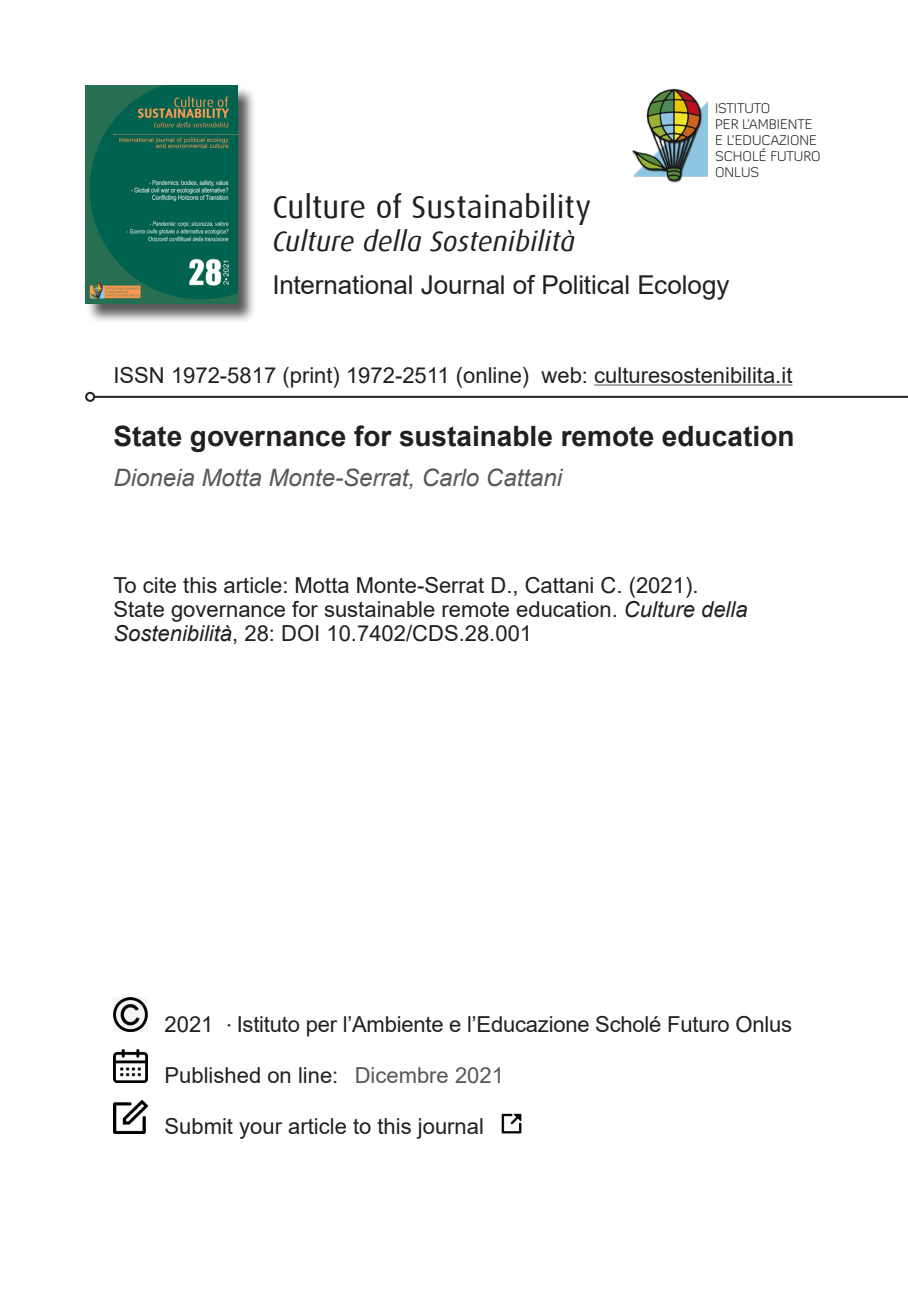
<style>
.page{position:relative;width:908px;height:1304px;background:#fff}
.page>*{position:absolute;margin:0;border:0;box-sizing:border-box;transform-origin:0 0}
.t1{font:32px "Dax";color:#231f20}
.titolo-sottotitolo{font:700 28px "Arial";color:#231f20}
.t2{font:italic 28px "Dax";letter-spacing:.005em;color:#231f20}
.t3{font:26px "Arial";letter-spacing:-.005em;color:#231f20}
.titolo-sottotitolo-2{font:italic 24px "Arial";color:#57585a}
.t4{font:22px/24px "Arial";color:#231f20}
.t5{font:22px "Arial";color:#57585a}
.t6{font:300 14px/16px "Diavlo";color:#231f20}
.s1{font-style:italic}
.s2{font-family:"Myriad Pro";font-size:20px}
</style>
<div class="page">
<div style="left:86px;top:86px;width:170px;height:237px;background:#231f20;opacity:.75"></div>
<img style="left:85px;top:86px;width:152px;height:218px">
<hr style="left:94px;top:396px;width:813px;height:2px;background:#231f20">
<div style="left:85px;top:392px;width:10px;height:10px;border:2px solid #231f20;border-radius:50%"></div>
<hr style="left:594px;top:385px;width:198px;height:1px;background:#57585a">
<img style="left:632px;top:88px;width:74px;height:95px">
<img style="left:113px;top:998px;width:34px;height:34px">
<img style="left:113px;top:1049px;width:34px;height:34px">
<img style="left:113px;top:1100px;width:34px;height:34px">
<img style="left:501px;top:1113px;width:21px;height:21px">
<p class="t6" style="left:714px;top:100px;width:107px">ISTITUTO<br>PER L’AMBIENTE<br>E L’EDUCAZIONE<br>SCHOLÉ FUTURO<br>ONLUS</p>
<h1 class="t1" style="left:272px;top:189px;width:320px">Culture of Sustainability</h1>
<p class="t2" style="left:272px;top:226px;width:304px">Culture della Sostenibilità</p>
<p class="t3" style="left:272px;top:267px;width:458px">International Journal of Political Ecology</p>
<p class="t4" style="left:113px;top:363px;width:680px">ISSN 1972-5817 (print) 1972-2511 (online) web: culturesostenibilita.it</p>
<p class="titolo-sottotitolo" style="left:113px;top:416px;width:682px">State governance for sustainable remote education</p>
<p class="titolo-sottotitolo-2" style="left:113px;top:462px;width:450px">Dioneia Motta Monte-Serrat, Carlo Cattani</p>
<p class="t4" style="left:113px;top:573px;width:635px">To cite this article: Motta Monte-Serrat D., Cattani C. (2021).<br>State governance for sustainable remote education. <span class="s1">Culture della<br>Sostenibilità</span>, 28: DOI 10.7402/CDS.28.001</p>
<p class="t4" style="left:227px;top:1012px;width:566px"><span class="s2">·</span> Istituto per l’Ambiente e l’Educazione Scholé Futuro Onlus</p>
<p class="t4" style="left:164px;top:1063px;width:175px">Published on line:</p>
<p class="t4" style="left:164px;top:1114px;width:321px">Submit your article to this journal</p>
<p class="t4" style="left:164px;top:1012px;width:50px">2021</p>
<p class="t5" style="left:354px;top:1060px;width:151px">Dicembre 2021</p>
</div>
